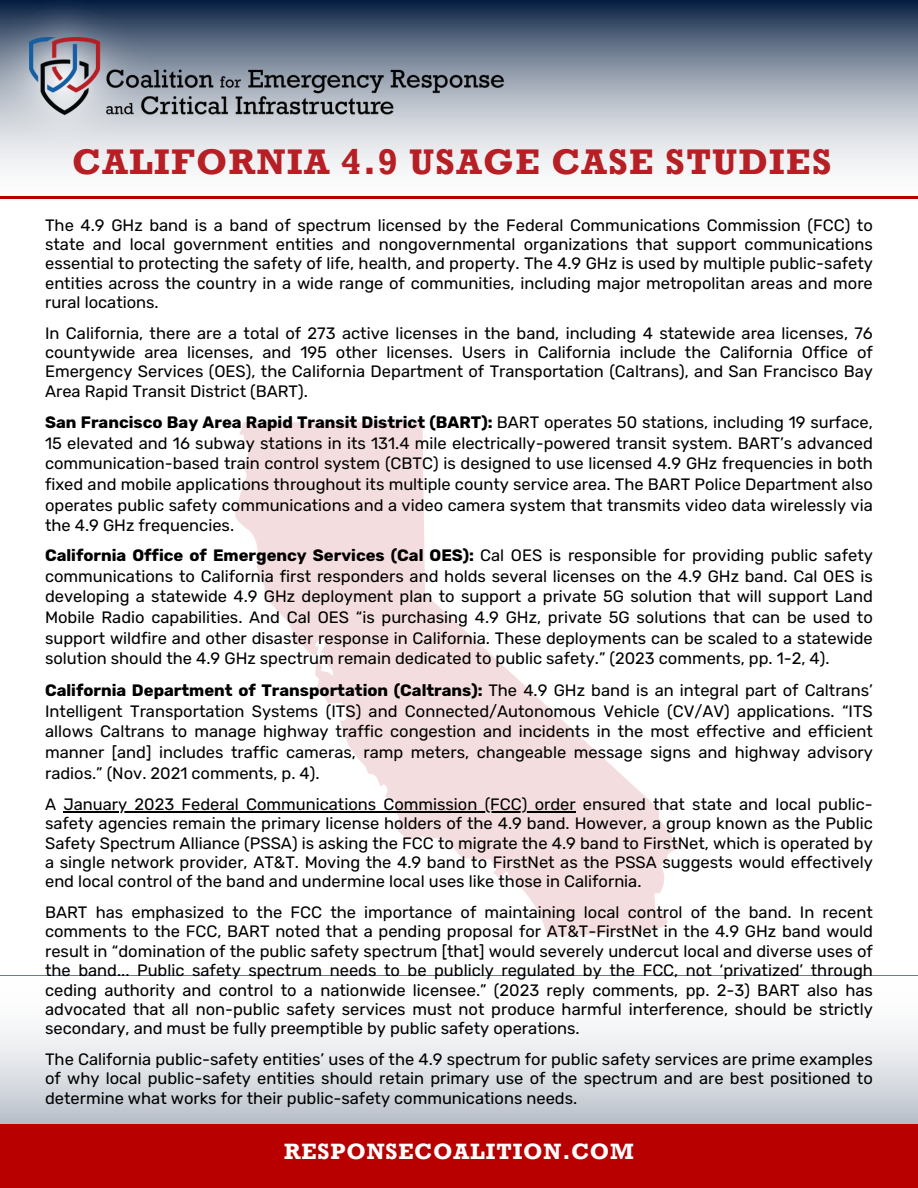
<style>
.page{position:relative;width:918px;height:1188px;background:#fff}
.page>*{position:absolute;margin:0;border:0;box-sizing:border-box;transform-origin:0 0}
.t1{font:700 36.6px "Rockwell Std";letter-spacing:.04em;color:#b61f24}
.t2{font:700 22.8px "Rockwell Std";letter-spacing:.04em;color:#fff}
.t3{font:16.5px/19.4px "Rubik";color:#000;text-align:justify}
.s1{font-weight:700}
</style>
<div class="page">
<svg style="left:0;top:975px;width:918px;height:150px"></svg>
<div style="left:0;top:1125px;width:918px;height:63px;background:#b80000"></div>
<svg style="left:168px;top:0;width:750px;height:169px;background:#909aaa"></svg>
<img style="left:0;top:0;width:168px;height:169px">
<img style="left:29px;top:37px;width:485px;height:104px">
<hr style="left:546px;top:196px;width:372px;height:3px;background:#b80000">
<hr style="left:0;top:196px;width:546px;height:3px;background:#b80000">
<svg style="left:234px;top:422px;width:446px;height:514px"></svg>
<hr style="left:63px;top:811px;width:513px;height:1px;background:#000">
<h1 class="t1" style="left:72px;top:149px;width:760px">CALIFORNIA 4.9 USAGE CASE STUDIES</h1>
<p class="t3" style="left:45px;top:215px;width:829px">The 4.9 GHz band is a band of spectrum licensed by the Federal Communications Commission (FCC) to state and local government entities and nongovernmental organizations that support communications essential to protecting the safety of life, health, and property. The 4.9 GHz is used by multiple public-safety entities across the country in a wide range of communities, including major metropolitan areas and more rural locations.</p>
<p class="t3" style="left:45px;top:323px;width:829px">In California, there are a total of 273 active licenses in the band, including 4 statewide area licenses, 76 countywide area licenses, and 195 other licenses. Users in California include the California Office of Emergency Services (OES), the California Department of Transportation (Caltrans), and San Francisco Bay Area Rapid Transit District (BART).</p>
<p class="t3" style="left:45px;top:412px;width:829px;line-height:20.7px"><span class="s1">San Francisco Bay Area Rapid Transit District (BART):</span> BART operates 50 stations, including 19 surface, 15 elevated and 16 subway stations in its 131.4 mile electrically-powered transit system. BART’s advanced communication-based train control system (CBTC) is designed to use licensed 4.9 GHz frequencies in both fixed and mobile applications throughout its multiple county service area. The BART Police Department also operates public safety communications and a video camera system that transmits video data wirelessly via the 4.9 GHz frequencies.</p>
<p class="t3" style="left:45px;top:545px;width:829px;line-height:20.7px"><span class="s1">California Office of Emergency Services (Cal OES):</span> Cal OES is responsible for providing public safety communications to California first responders and holds several licenses on the 4.9 GHz band. Cal OES is developing a statewide 4.9 GHz deployment plan to support a private 5G solution that will support Land Mobile Radio capabilities. And Cal OES “is purchasing 4.9 GHz, private 5G solutions that can be used to support wildfire and other disaster response in California. These deployments can be scaled to a statewide solution should the 4.9 GHz spectrum remain dedicated to public safety.” (2023 comments, pp. 1-2, 4).</p>
<p class="t3" style="left:45px;top:680px;width:829px;line-height:20.7px"><span class="s1">California Department of Transportation (Caltrans):</span> The 4.9 GHz band is an integral part of Caltrans’ Intelligent Transportation Systems (ITS) and Connected/Autonomous Vehicle (CV/AV) applications. “ITS allows Caltrans to manage highway traffic congestion and incidents in the most effective and efficient manner [and] includes traffic cameras, ramp meters, changeable message signs and highway advisory radios.” (Nov. 2021 comments, p. 4).</p>
<p class="t3" style="left:45px;top:795px;width:829px">A January 2023 Federal Communications Commission (FCC) order ensured that state and local public-</p>
<p class="t3" style="left:45px;top:814px;width:829px">safety agencies remain the primary license holders of the 4.9 band. However, a group known as the Public Safety Spectrum Alliance (PSSA) is asking the FCC to migrate the 4.9 band to FirstNet, which is operated by a single network provider, AT&amp;T. Moving the 4.9 band to FirstNet as the PSSA suggests would effectively end local control of the band and undermine local uses like those in California.</p>
<p class="t3" style="left:45px;top:903px;width:829px">BART has emphasized to the FCC the importance of maintaining local control of the band. In recent</p>
<p class="t3" style="left:45px;top:922px;width:829px">comments to the FCC, BART noted that a pending proposal for AT&amp;T-FirstNet in the 4.9 GHz band would result in “domination of the public safety spectrum [that] would severely undercut local and diverse uses of the band... Public safety spectrum needs to be publicly regulated by the FCC, not ‘privatized’ through ceding authority and control to a nationwide licensee.” (2023 reply comments, pp. 2-3) BART also has advocated that all non-public safety services must not produce harmful interference, should be strictly secondary, and must be fully preemptible by public safety operations.</p>
<p class="t3" style="left:45px;top:1050px;width:829px">The California public-safety entities’ uses of the 4.9 spectrum for public safety services are prime examples</p>
<p class="t3" style="left:45px;top:1069px;width:829px">of why local public-safety entities should retain primary use of the spectrum and are best positioned to determine what works for their public-safety communications needs.</p>
<p class="t2" style="left:284px;top:1143px;width:351px">RESPONSECOALITION.COM</p>
</div>
